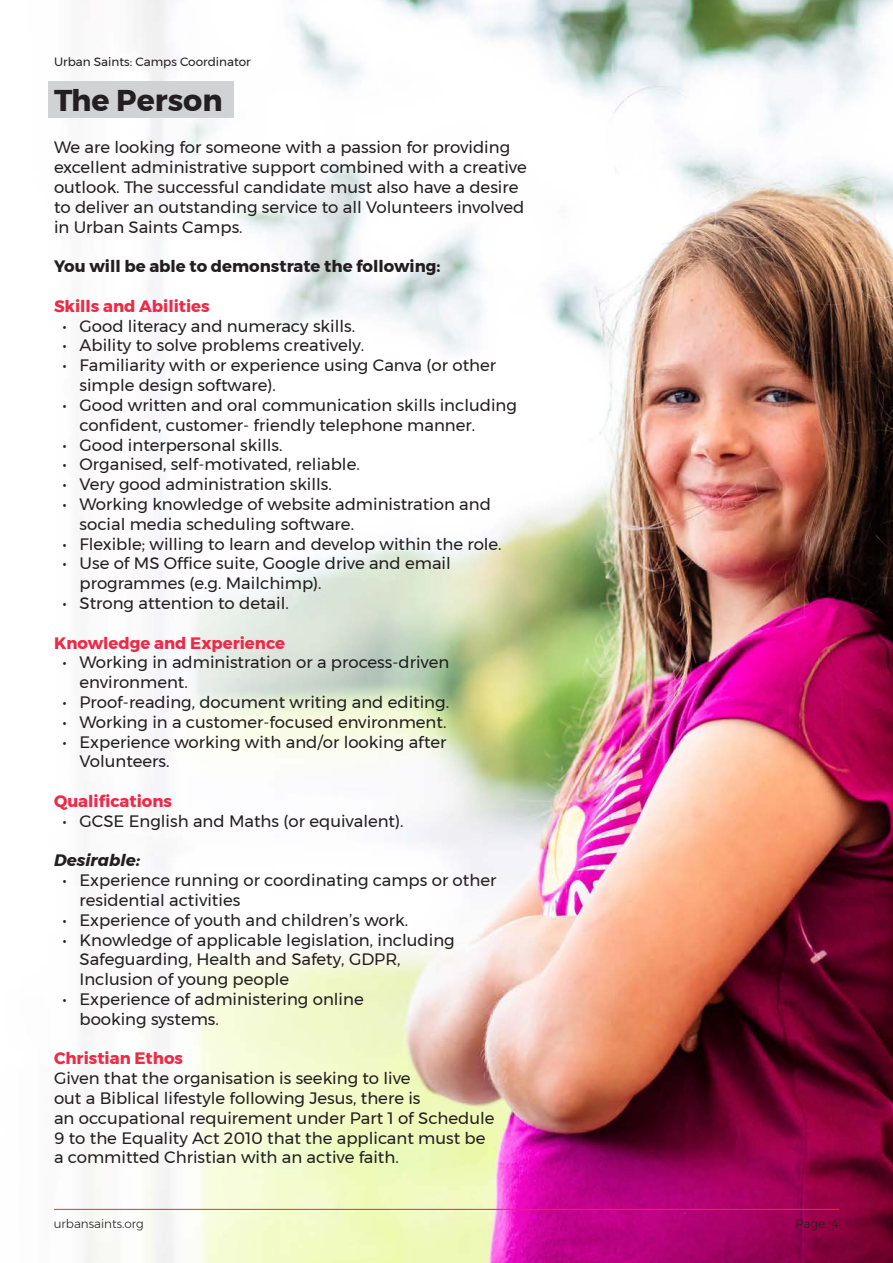
<style>
.page{position:relative;width:893px;height:1263px;background:#fff}
.page>*{position:absolute;margin:0;border:0;box-sizing:border-box;transform-origin:0 0}
.t1{font:700 30px "Montserrat";color:#231f20}
.t2{font:16.5px/19.8px "Montserrat";color:#231f20}
.t3{font:700 16.5px "Montserrat";color:#ed2a47}
.t4{font:700 16.5px "Montserrat";color:#231f20}
.t5{font:italic 700 16.5px "Montserrat";color:#231f20}
.t6{font:12px "Montserrat";color:#231f20}
.t7{font:300 12px "Montserrat";color:#231f20}
</style>
<div class="page">
<img style="left:48px;top:0;width:845px;height:1263px">
<hr style="left:54px;top:1209px;width:785px;height:1px;background:#ed2a47">
<div style="left:48px;top:82px;width:186px;height:36px;background:#d1d2d4"></div>
<p class="t6" style="left:54px;top:52px;width:198px">Urban Saints: Camps Coordinator</p>
<p class="t1" style="left:54px;top:76px;width:170px">The Person</p>
<p class="t2" style="left:54px;top:138px;width:474px">We are looking for someone with a passion for providing excellent administrative support combined with a creative outlook. The successful candidate must also have a desire to deliver an outstanding service to all Volunteers involved in Urban Saints Camps.</p>
<p class="t4" style="left:54px;top:253px;width:388px">You will be able to demonstrate the following:</p>
<p class="t3" style="left:54px;top:293px;width:157px">Skills and Abilities</p>
<p class="t2" style="left:63px;top:316px;width:294px">• Good literacy and numeracy skills.</p>
<p class="t2" style="left:63px;top:336px;width:303px">• Ability to solve problems creatively.</p>
<p class="t2" style="left:80px;top:355px;width:418px;text-indent:-17px">• Familiarity with or experience using Canva (or other simple design software).</p>
<p class="t2" style="left:80px;top:395px;width:439px;text-indent:-17px">• Good written and oral communication skills including confident, customer- friendly telephone manner.</p>
<p class="t2" style="left:63px;top:435px;width:221px">• Good interpersonal skills.</p>
<p class="t2" style="left:63px;top:454px;width:299px">• Organised, self-motivated, reliable.</p>
<p class="t2" style="left:63px;top:474px;width:271px">• Very good administration skills.</p>
<p class="t2" style="left:80px;top:494px;width:413px;text-indent:-17px">• Working knowledge of website administration and social media scheduling software.</p>
<p class="t2" style="left:63px;top:534px;width:441px">• Flexible; willing to learn and develop within the role.</p>
<p class="t2" style="left:80px;top:553px;width:373px;text-indent:-17px">• Use of MS Office suite, Google drive and email programmes (e.g. Mailchimp).</p>
<p class="t2" style="left:63px;top:593px;width:228px">• Strong attention to detail.</p>
<p class="t3" style="left:54px;top:629px;width:233px">Knowledge and Experience</p>
<p class="t2" style="left:80px;top:652px;width:371px;text-indent:-17px">• Working in administration or a process-driven environment.</p>
<p class="t2" style="left:63px;top:692px;width:388px">• Proof-reading, document writing and editing.</p>
<p class="t2" style="left:63px;top:712px;width:385px">• Working in a customer-focused environment.</p>
<p class="t2" style="left:80px;top:732px;width:368px;text-indent:-17px">• Experience working with and/or looking after<br>Volunteers.</p>
<p class="t3" style="left:54px;top:788px;width:120px">Qualifications</p>
<p class="t2" style="left:63px;top:811px;width:343px">• GCSE English and Maths (or equivalent).</p>
<p class="t5" style="left:54px;top:847px;width:88px">Desirable:</p>
<p class="t2" style="left:80px;top:870px;width:418px;text-indent:-17px">• Experience running or coordinating camps or other residential activities</p>
<p class="t2" style="left:63px;top:910px;width:347px">• Experience of youth and children’s work.</p>
<p class="t2" style="left:80px;top:930px;width:377px;text-indent:-17px">• Knowledge of applicable legislation, including<br>Safeguarding, Health and Safety, GDPR,<br>Inclusion of young people</p>
<p class="t2" style="left:80px;top:989px;width:286px;text-indent:-17px">• Experience of administering online booking systems.</p>
<p class="t3" style="left:54px;top:1045px;width:131px">Christian Ethos</p>
<p class="t2" style="left:54px;top:1068px;width:442px">Given that the organisation is seeking to live<br>out a Biblical lifestyle following Jesus, there is<br>an occupational requirement under Part 1 of Schedule</p>
<p class="t2" style="left:54px;top:1128px;width:433px">9 to the Equality Act 2010 that the applicant must be</p>
<p class="t2" style="left:54px;top:1147px;width:346px">a committed Christian with an active faith.</p>
<p class="t7" style="left:54px;top:1214px;width:91px">urbansaints.org</p>
<p class="t7" style="left:796px;top:1214px;width:45px">Page 4</p>
</div>
